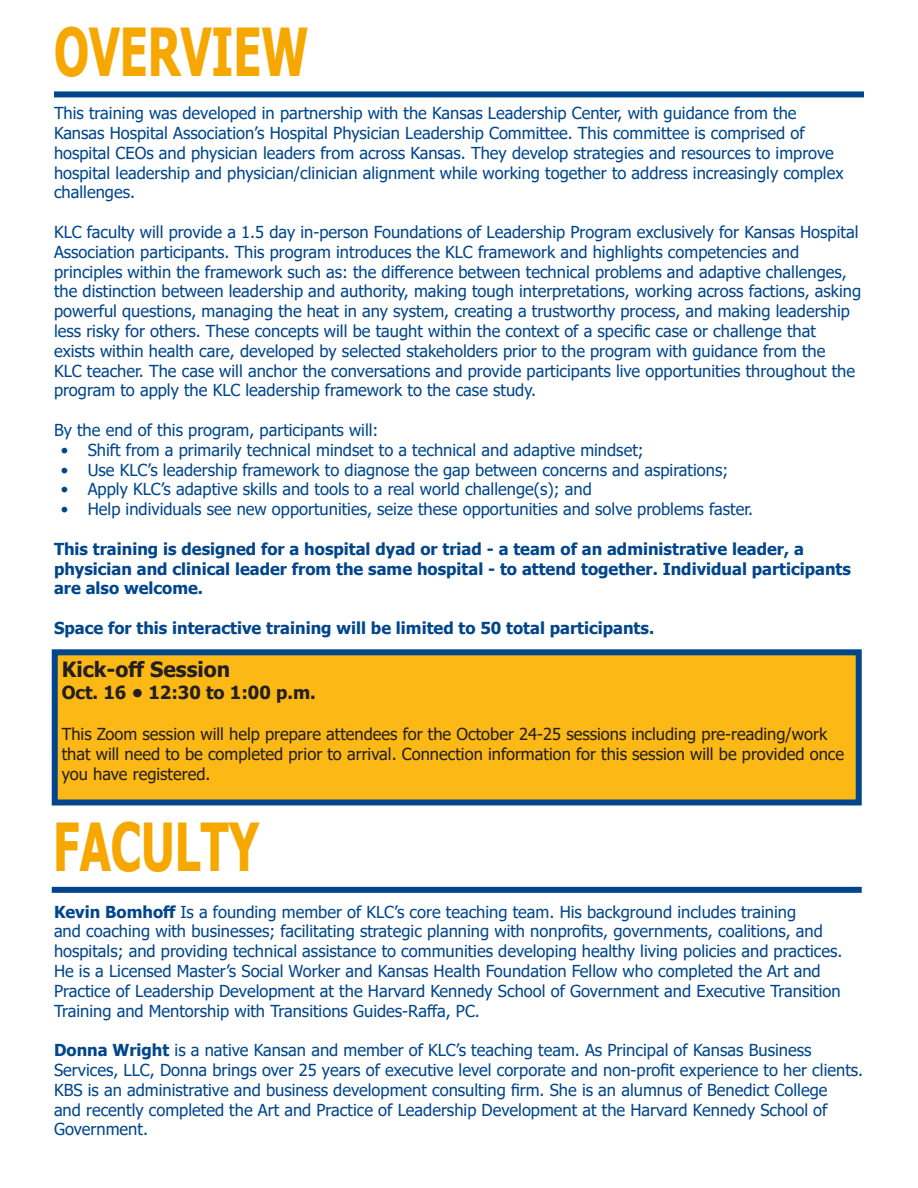
<style>
.page{position:relative;width:918px;height:1188px;background:#fff}
.page>*{position:absolute;margin:0;border:0;box-sizing:border-box;transform-origin:0 0}
.t1{font:700 66px "Tahoma";color:#f6a800;scale:.69 1}
.t2{font:700 21px "Tahoma";color:#231f20}
.t3{font:700 18px "Tahoma";color:#231f20}
.t4{font:16.5px/19.8px "Tahoma";color:#01468c}
.t5{font:700 16.5px/19.8px "Tahoma";color:#01468c}
.t6{font:16.5px/19.8px "Tahoma";color:#231f20}
.s1{font-weight:700}
</style>
<div class="page">
<div style="left:52px;top:649px;width:810px;height:157px;background:#fcb814;border:6px solid #01468c"></div>
<div style="left:54px;top:91px;width:810px;height:6px;background:#01468c"></div>
<div style="left:52px;top:887px;width:810px;height:6px;background:#01468c"></div>
<p class="t1" style="left:54px;top:6px;width:370px">OVERVIEW</p>
<p class="t4" style="left:54px;top:104px;width:791px">This training was developed in partnership with the Kansas Leadership Center, with guidance from the Kansas Hospital Association’s Hospital Physician Leadership Committee. This committee is comprised of hospital CEOs and physician leaders from across Kansas. They develop strategies and resources to improve hospital leadership and physician/clinician alignment while working together to address increasingly complex challenges.</p>
<p class="t4" style="left:54px;top:223px;width:809px">KLC faculty will provide a 1.5 day in-person Foundations of Leadership Program exclusively for Kansas Hospital Association participants. This program introduces the KLC framework and highlights competencies and principles within the framework such as: the difference between technical problems and adaptive challenges, the distinction between leadership and authority, making tough interpretations, working across factions, asking powerful questions, managing the heat in any system, creating a trustworthy process, and making leadership less risky for others. These concepts will be taught within the context of a specific case or challenge that<br>exists within health care, developed by selected stakeholders prior to the program with guidance from the<br>KLC teacher. The case will anchor the conversations and provide participants live opportunities throughout the program to apply the KLC leadership framework to the case study.</p>
<p class="t4" style="left:54px;top:421px;width:326px">By the end of this program, participants will:</p>
<p class="t4" style="left:61px;top:441px;width:584px">• Shift from a primarily technical mindset to a technical and adaptive mindset;</p>
<p class="t4" style="left:61px;top:461px;width:669px">• Use KLC’s leadership framework to diagnose the gap between concerns and aspirations;</p>
<p class="t4" style="left:61px;top:480px;width:533px">• Apply KLC’s adaptive skills and tools to a real world challenge(s); and</p>
<p class="t4" style="left:61px;top:500px;width:694px">• Help individuals see new opportunities, seize these opportunities and solve problems faster.</p>
<p class="t5" style="left:54px;top:540px;width:798px">This training is designed for a hospital dyad or triad - a team of an administrative leader, a physician and clinical leader from the same hospital - to attend together. Individual participants are also welcome.</p>
<p class="t5" style="left:54px;top:619px;width:602px">Space for this interactive training will be limited to 50 total participants.</p>
<p class="t2" style="left:62px;top:655px;width:170px">Kick-off Session</p>
<p class="t3" style="left:62px;top:680px;width:256px">Oct. 16 • 12:30 to 1:00 p.m.</p>
<p class="t6" style="left:62px;top:725px;width:784px">This Zoom session will help prepare attendees for the October 24-25 sessions including pre-reading/work that will need to be completed prior to arrival. Connection information for this session will be provided once you have registered.</p>
<p class="t1" style="left:53px;top:801px;width:300px">FACULTY</p>
<p class="t4" style="left:54px;top:903px;width:790px"><span class="s1">Kevin Bomhoff</span> Is a founding member of KLC’s core teaching team. His background includes training<br>and coaching with businesses; facilitating strategic planning with nonprofits, governments, coalitions, and hospitals; and providing technical assistance to communities developing healthy living policies and practices.<br>He is a Licensed Master’s Social Worker and Kansas Health Foundation Fellow who completed the Art and Practice of Leadership Development at the Harvard Kennedy School of Government and Executive Transition Training and Mentorship with Transitions Guides-Raffa, PC.</p>
<p class="t4" style="left:54px;top:1041px;width:811px"><span class="s1">Donna Wright</span> is a native Kansan and member of KLC’s teaching team. As Principal of Kansas Business Services, LLC, Donna brings over 25 years of executive level corporate and non-profit experience to her clients.<br>KBS is an administrative and business development consulting firm. She is an alumnus of Benedict College<br>and recently completed the Art and Practice of Leadership Development at the Harvard Kennedy School of Government.</p>
</div>
